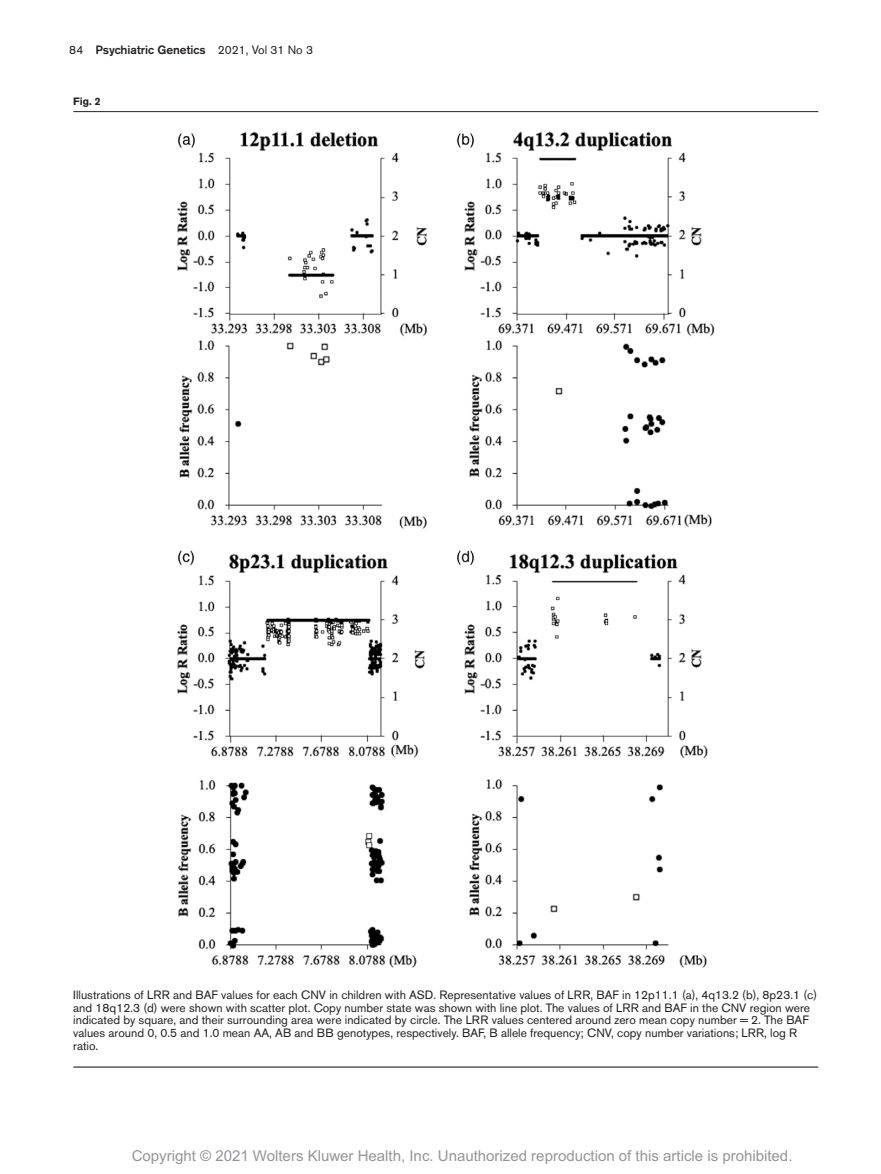
<style>
.page{position:relative;width:881px;height:1174px;background:#fff}
.page>*{position:absolute;margin:0;border:0;box-sizing:border-box;transform-origin:0 0}
.t1{font:15px "Arial MT Std";color:#939598}
.t2{font:12px/12.8px "Akzidenz Grotesk BE";color:#231f20}
.t3{font:500 12px "Akzidenz Grotesk BE";color:#231f20}
.t4{font:700 10.5px "Akzidenz Grotesk BE";color:#231f20}
.s1{font-weight:400}
</style>
<div class="page">
<img style="left:177px;top:131px;width:538px;height:837px">
<hr style="left:73px;top:111px;width:744px;height:1px;background:#231f20">
<hr style="left:73px;top:1066px;width:744px;height:1px;background:#231f20">
<p class="t3" style="left:69px;top:42px;width:245px"><span class="s1">84</span> Psychiatric Genetics <span class="s1">2021, Vol 31 No 3</span></p>
<p class="t4" style="left:73px;top:95px;width:29px">Fig. 2</p>
<p class="t2" style="left:73px;top:988px;width:745px">Illustrations of LRR and BAF values for each CNV in children with ASD. Representative values of LRR, BAF in 12p11.1 (a), 4q13.2 (b), 8p23.1 (c) and 18q12.3 (d) were shown with scatter plot. Copy number state was shown with line plot. The values of LRR and BAF in the CNV region were indicated by square, and their surrounding area were indicated by circle. The LRR values centered around zero mean copy number = 2. The BAF values around 0, 0.5 and 1.0 mean AA, AB and BB genotypes, respectively. BAF, B allele frequency; CNV, copy number variations; LRR, log R ratio.</p>
<p class="t1" style="left:132px;top:1147px;width:662px">Copyright © 2021 Wolters Kluwer Health, Inc. Unauthorized reproduction of this article is prohibited.</p>
</div>
